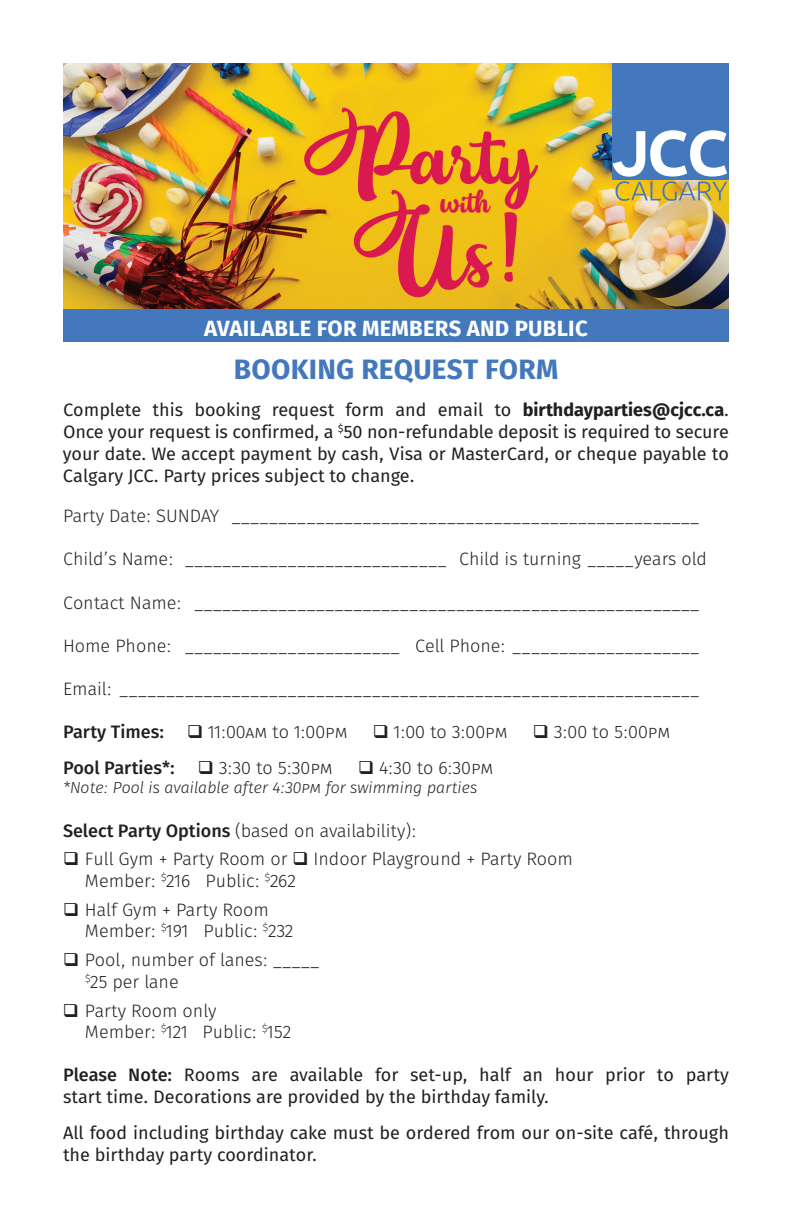
<style>
.page{position:relative;width:792px;height:1224px;background:#fff}
.page>*{position:absolute;margin:0;border:0;box-sizing:border-box;transform-origin:0 0}
.t1{font:120px/96.2px "Bellatine Pro TRIAL";color:#da1950;text-align:center}
.t2{font:45px "Bellatine Pro TRIAL";color:#da1950}
.t3{font:700 28px "Fira Sans OT";letter-spacing:.01em;color:#4378bd}
.t4{font:700 22px "Fira Sans OT";letter-spacing:.01em;color:#fff}
.t5{font:18px/21.6px "Fira Sans OT Light";color:#231f20}
.t6{font:18px/22px "Fira Sans OT";color:#231f20}
.t7{font:18px "Fira Sans OT Medium";color:#231f20}
.t8{font:italic 16px "Fira Sans OT Light";color:#231f20}
.s1{font-weight:700}
.s2{font-family:"Fira Sans OT Medium"}
</style>
<div class="page">
<img style="left:63px;top:63px;width:666px;height:246px">
<div style="left:612px;top:63px;width:117px;height:117px;background:#4378bd"></div>
<svg style="left:613px;top:130px;width:114px;height:71px"></svg>
<div style="left:63px;top:309px;width:666px;height:33px;background:#4378bd"></div>
<h1 class="t1" style="left:306px;top:107px;width:232px">Party<br>Us!</h1>
<h2 class="t2" style="left:440px;top:177px;width:51px">with</h2>
<p class="t4" style="left:204px;top:313px;width:385px">AVAILABLE FOR MEMBERS AND PUBLIC</p>
<h3 class="t3" style="left:234px;top:350px;width:326px">BOOKING REQUEST FORM</h3>
<p class="t6" style="left:63px;top:400px;width:667px;text-align:justify">Complete this booking request form and email to <span class="s1">BIRTHDAYPARTIES@CJCC.CA</span>.<br>Once your request is confirmed, a <sup>$</sup>50 non-refundable deposit is required to secure your date. We accept payment by cash, Visa or MasterCard, or cheque payable to Calgary JCC. Party prices subject to change.</p>
<p class="t5" style="left:63px;top:506px;width:638px">Party Date: SUNDAY __________________________________________________</p>
<p class="t5" style="left:63px;top:550px;width:646px">Child’s Name: ____________________________ Child is turning _____years old</p>
<p class="t5" style="left:63px;top:593px;width:638px">Contact Name: ______________________________________________________</p>
<p class="t5" style="left:63px;top:636px;width:638px">Home Phone: _______________________ Cell Phone: ____________________</p>
<p class="t5" style="left:63px;top:679px;width:638px">Email: ______________________________________________________________</p>
<p class="t7" style="left:63px;top:719px;width:103px">Party Times:</p>
<p class="t5" style="left:187px;top:722px;width:162px">❑ 11:00am to 1:00pm</p>
<p class="t5" style="left:373px;top:722px;width:136px">❑ 1:00 to 3:00pm</p>
<p class="t5" style="left:533px;top:722px;width:139px">❑ 3:00 to 5:00pm</p>
<p class="t7" style="left:63px;top:755px;width:113px">Pool Parties*:</p>
<p class="t5" style="left:198px;top:758px;width:137px">❑ 3:30 to 5:30pm</p>
<p class="t5" style="left:358px;top:758px;width:137px">❑ 4:30 to 6:30pm</p>
<p class="t8" style="left:63px;top:777px;width:416px">*Note: Pool is available after 4:30pm for swimming parties</p>
<p class="t5" style="left:63px;top:821px;width:355px"><span class="s2">Select Party Options</span> (based on availability):</p>
<p class="t5" style="left:85px;top:850px;width:489px;text-indent:-22px">❑ Full Gym + Party Room or ❑ Indoor Playground + Party Room<br>Member: <sup>$</sup>216 Public: <sup>$</sup>262</p>
<p class="t5" style="left:85px;top:900px;width:210px;text-indent:-22px">❑ Half Gym + Party Room<br>Member: <sup>$</sup>191 Public: <sup>$</sup>232</p>
<p class="t5" style="left:85px;top:950px;width:236px;text-indent:-22px">❑ Pool, number of lanes: _____ <sup>$</sup>25 per lane</p>
<p class="t5" style="left:85px;top:1001px;width:208px;text-indent:-22px">❑ Party Room only<br>Member: <sup>$</sup>121 Public: <sup>$</sup>152</p>
<p class="t6" style="left:63px;top:1066px;width:668px"><span class="s2">Please Note:</span> Rooms are available for set-up, half an hour prior to party start time. Decorations are provided by the birthday family.</p>
<p class="t6" style="left:63px;top:1123px;width:668px">All food including birthday cake must be ordered from our on-site café, through the birthday party coordinator.</p>
</div>
